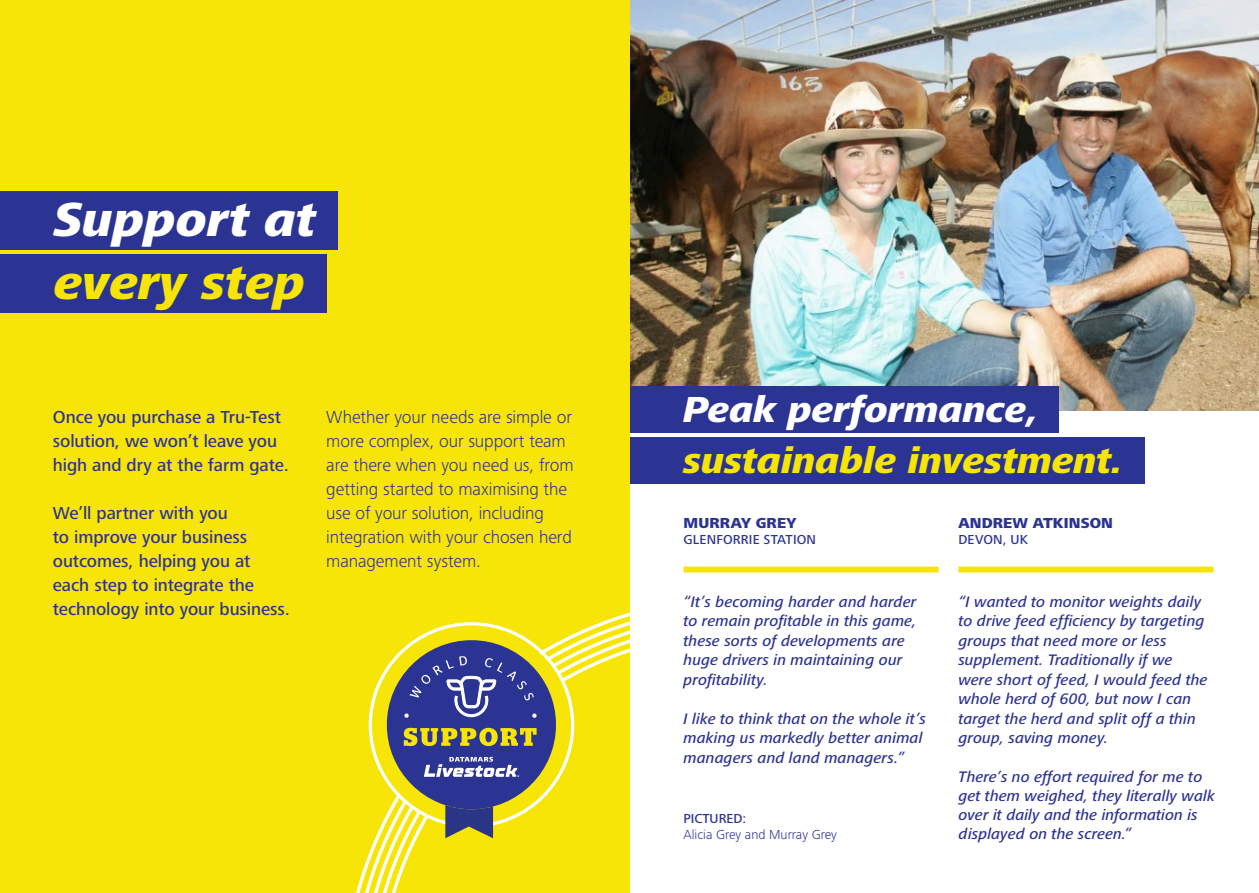
<style>
.page{position:relative;width:1259px;height:893px;background:#fff}
.page>*{position:absolute;margin:0;border:0;box-sizing:border-box;transform-origin:0 0}
.H1{font:italic 800 49.5px "Frutiger Next Pro";color:#fff}
.H1-2{font:italic 800 49.5px "Frutiger Next Pro";color:#f7e507}
.H1-3{font:italic 800 37.5px "Frutiger Next Pro";color:#f7e507}
.H1-4{font:italic 800 37.5px "Frutiger Next Pro";color:#fff}
.t1{font:500 18px/24px "Frutiger Next Pro";letter-spacing:-.005em;color:#2b3393}
.t2{font:300 18px/24px "Frutiger Next Pro";letter-spacing:-.005em;color:#2b3393}
.Product_title{font:italic 500 15.75px/19.5px "Frutiger Next Pro";color:#2b3393}
.t3{font:800 15px "Frutiger Next Pro";letter-spacing:.01em;color:#2b3393}
.t4{font:500 13.5px "Frutiger Next Pro";letter-spacing:.01em;color:#2b3393}
.t5{font:300 13.5px "Frutiger Next Pro";color:#2b3393}
</style>
<div class="page">
<img style="left:629px;top:0;width:630px;height:410px">
<div style="left:615px;top:386px;width:444px;height:46px;background:#2b3393"></div>
<div style="left:615px;top:437px;width:529px;height:46px;background:#2b3393"></div>
<div style="left:0;top:0;width:629px;height:893px;background:#f7e507"></div>
<svg style="left:376px;top:630px;width:254px;height:263px"></svg>
<div style="left:683px;top:566px;width:255px;height:6px;background:#f7e507"></div>
<div style="left:958px;top:566px;width:255px;height:6px;background:#f7e507"></div>
<div style="left:0;top:191px;width:337px;height:58px;background:#2b3393"></div>
<div style="left:0;top:254px;width:327px;height:58px;background:#2b3393"></div>
<svg style="left:369px;top:622px;width:205px;height:216px"></svg>
<p class="H1" style="left:54px;top:191px;width:263px">Support at</p>
<p class="H1-2" style="left:54px;top:254px;width:250px">every step</p>
<p class="t1" style="left:53px;top:405px;width:237px">Once you purchase a Tru-Test solution, we won’t leave you high and dry at the farm gate.</p>
<p class="t1" style="left:53px;top:501px;width:238px">We’ll partner with you<br>to improve your business outcomes, helping you at each step to integrate the technology into your business.</p>
<p class="t2" style="left:326px;top:405px;width:249px">Whether your needs are simple or more complex, our support team are there when you need us, from getting started to maximising the use of your solution, including integration with your chosen herd management system.</p>
<p class="H1-4" style="left:683px;top:388px;width:356px">Peak performance,</p>
<p class="H1-3" style="left:683px;top:439px;width:441px">sustainable investment.</p>
<p class="t3" style="left:683px;top:514px;width:115px">MURRAY GREY</p>
<p class="t4" style="left:683px;top:532px;width:134px">GLENFORRIE STATION</p>
<p class="Product_title" style="left:683px;top:592px;width:235px">“It’s becoming harder and harder to remain profitable in this game, these sorts of developments are huge drivers in maintaining our profitability.</p>
<p class="Product_title" style="left:683px;top:709px;width:244px">I like to think that on the whole it’s making us markedly better animal managers and land managers.”</p>
<p class="t4" style="left:683px;top:810px;width:64px">PICTURED:</p>
<p class="t5" style="left:683px;top:827px;width:155px">Alicia Grey and Murray Grey</p>
<p class="t3" style="left:958px;top:514px;width:156px">ANDREW ATKINSON</p>
<p class="t4" style="left:958px;top:532px;width:71px">DEVON, UK</p>
<p class="Product_title" style="left:958px;top:592px;width:251px">“I wanted to monitor weights daily to drive feed efficiency by targeting groups that need more or less supplement. Traditionally if we were short of feed, I would feed the whole herd of 600, but now I can target the herd and split off a thin group, saving money.</p>
<p class="Product_title" style="left:958px;top:767px;width:258px;line-height:18.9px">There’s no effort required for me to get them weighed, they literally walk over it daily and the information is displayed on the screen.”</p>
</div>
